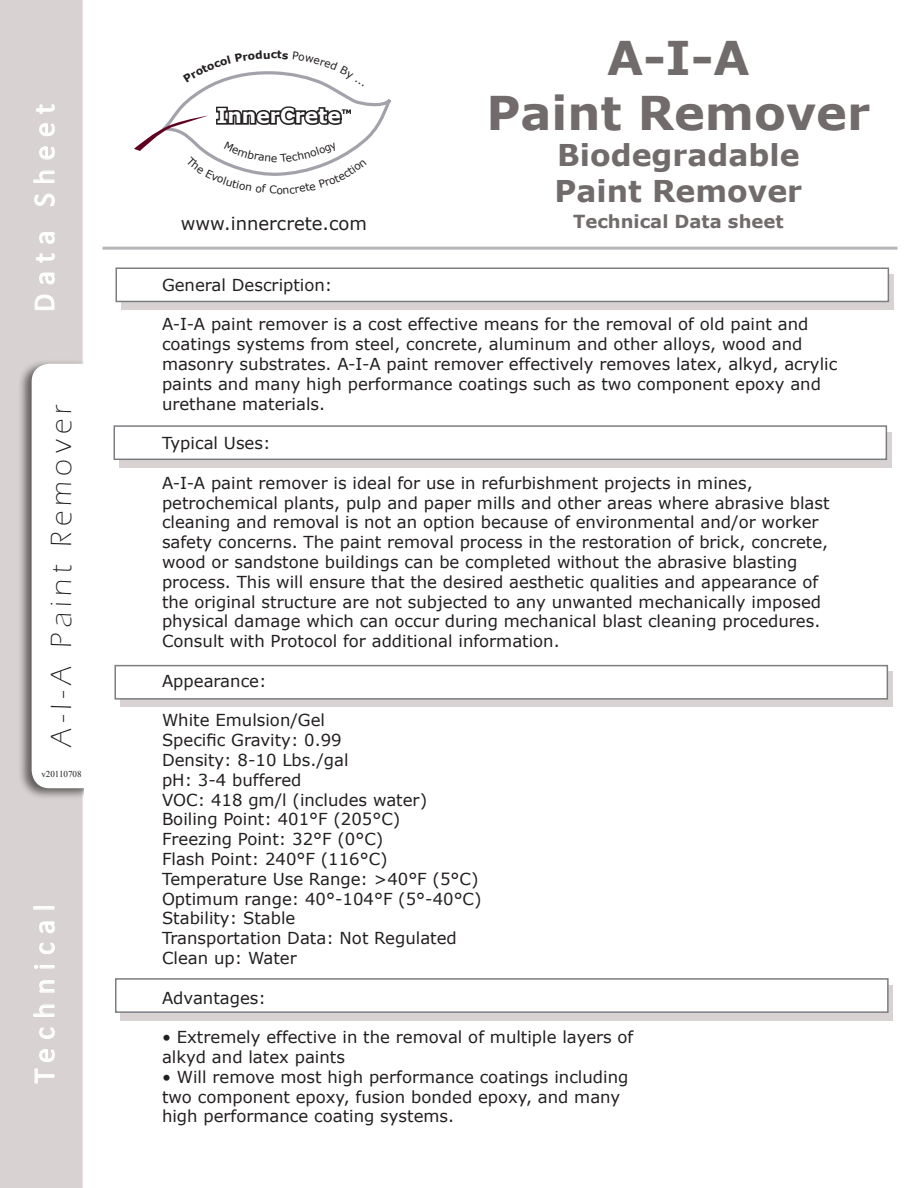
<style>
.page{position:relative;width:918px;height:1188px;background:#fff}
.page>*{position:absolute;margin:0;border:0;box-sizing:border-box;transform-origin:0 0}
.t1{font:700 46.5px "Verdana";color:#716c6b}
.t2{font:700 30px "Verdana";color:#716c6b}
.t3{font:30px "Calibri";letter-spacing:.28em;color:#fff}
.t4{font:300 30px "Eras ITC";letter-spacing:.18em;color:#231f20}
.t5{font:700 20.25px "Verdana";color:#fff}
.t6{font:18px "Verdana";color:#231f20}
.t7{font:700 18px "Verdana";color:#716c6b}
.t8{font:16.5px/19.8px "Verdana";color:#231f20}
.t9{font:9px "Times New Roman";color:#231f20}
.t10{font:700 6.15px "Verdana";color:#000}
</style>
<div class="page">
<div style="left:0;top:0;width:83px;height:1188px;background:#d8d3d2"></div>
<div style="left:18px;top:359px;width:91px;height:453px;background:#231f20;opacity:.65"></div>
<div style="left:32px;top:364px;width:68px;height:424px;background:#fff;border-radius:18px"></div>
<svg style="left:34px;top:1068px;width:21px;height:16px"></svg>
<svg style="left:39px;top:1049px;width:16px;height:13px"></svg>
<svg style="left:39px;top:1027px;width:16px;height:12px"></svg>
<svg style="left:33px;top:1004px;width:22px;height:13px"></svg>
<svg style="left:39px;top:980px;width:16px;height:13px"></svg>
<svg style="left:34px;top:965px;width:21px;height:4px"></svg>
<svg style="left:39px;top:943px;width:16px;height:11px"></svg>
<svg style="left:39px;top:921px;width:16px;height:13px"></svg>
<svg style="left:33px;top:906px;width:22px;height:4px"></svg>
<svg style="left:34px;top:294px;width:21px;height:16px"></svg>
<svg style="left:39px;top:272px;width:16px;height:13px"></svg>
<svg style="left:36px;top:253px;width:19px;height:10px"></svg>
<svg style="left:39px;top:232px;width:16px;height:12px"></svg>
<svg style="left:34px;top:193px;width:21px;height:14px"></svg>
<svg style="left:33px;top:170px;width:22px;height:13px"></svg>
<svg style="left:39px;top:146px;width:16px;height:14px"></svg>
<svg style="left:39px;top:123px;width:16px;height:14px"></svg>
<svg style="left:36px;top:104px;width:19px;height:10px"></svg>
<div style="left:85px;top:346px;width:29px;height:478px;background:#fff"></div>
<div style="left:121px;top:985px;width:772px;height:36px;background:#d8d3d2"></div>
<div style="left:115px;top:978px;width:774px;height:35px;background:#fff;border:2px solid #7b7d80"></div>
<div style="left:120px;top:671px;width:772px;height:36px;background:#d8d3d2"></div>
<div style="left:114px;top:665px;width:774px;height:35px;background:#fff;border:2px solid #7b7d80"></div>
<div style="left:119px;top:432px;width:772px;height:36px;background:#d8d3d2"></div>
<div style="left:113px;top:425px;width:774px;height:35px;background:#fff;border:2px solid #7b7d80"></div>
<div style="left:121px;top:274px;width:773px;height:36px;background:#d8d3d2"></div>
<div style="left:116px;top:267px;width:773px;height:35px;background:#fff;border:2px solid #7b7d80"></div>
<hr style="left:103px;top:247px;width:795px;height:3px;background:#b5b6ba">
<svg style="left:134px;top:71px;width:257px;height:105px"></svg>
<p class="t3" style="left:25px;top:312px;width:210px;rotate:-90deg">Data Sheet</p>
<p class="t4" style="left:45px;top:747px;width:344px;rotate:-90deg">A-I-A Paint Remover</p>
<p class="t9" style="left:41px;top:768px;width:42px">v20110708</p>
<p class="t3" style="left:25px;top:1083px;width:180px;rotate:-90deg">Technical</p>
<p class="t5" style="left:216px;top:101px;width:126px">InnerCrete</p>
<p class="t10" style="left:342px;top:108px;width:11px">TM</p>
<p class="t1" style="left:607px;top:25px;width:144px">A-I-A</p>
<p class="t1" style="left:486px;top:81px;width:385px">Paint Remover</p>
<p class="t2" style="left:557px;top:134px;width:244px">Biodegradable</p>
<p class="t2" style="left:555px;top:170px;width:249px">Paint Remover</p>
<p class="t6" style="left:181px;top:211px;width:188px">www.innercrete.com</p>
<p class="t7" style="left:573px;top:209px;width:212px">Technical Data sheet</p>
<p class="t8" style="left:162px;top:275px;width:172px">General Description:</p>
<p class="t8" style="left:162px;top:314px;width:677px">A-I-A paint remover is a cost effective means for the removal of old paint and coatings systems from steel, concrete, aluminum and other alloys, wood and masonry substrates. A-I-A paint remover effectively removes latex, alkyd, acrylic paints and many high performance coatings such as two component epoxy and urethane materials.</p>
<p class="t8" style="left:162px;top:433px;width:110px">Typical Uses:</p>
<p class="t8" style="left:162px;top:473px;width:669px">A-I-A paint remover is ideal for use in refurbishment projects in mines, petrochemical plants, pulp and paper mills and other areas where abrasive blast cleaning and removal is not an option because of environmental and/or worker safety concerns. The paint removal process in the restoration of brick, concrete, wood or sandstone buildings can be completed without the abrasive blasting process. This will ensure that the desired aesthetic qualities and appearance of the original structure are not subjected to any unwanted mechanically imposed physical damage which can occur during mechanical blast cleaning procedures.<br>Consult with Protocol for additional information.</p>
<p class="t8" style="left:162px;top:671px;width:106px">Appearance:</p>
<p class="t8" style="left:162px;top:710px;width:165px">White Emulsion/Gel</p>
<p class="t8" style="left:162px;top:730px;width:181px">Specific Gravity: 0.99</p>
<p class="t8" style="left:162px;top:750px;width:188px">Density: 8-10 Lbs./gal</p>
<p class="t8" style="left:162px;top:770px;width:141px">pH: 3-4 buffered</p>
<p class="t8" style="left:162px;top:790px;width:267px">VOC: 418 gm/l (includes water)</p>
<p class="t8" style="left:162px;top:809px;width:240px">Boiling Point: 401°F (205°C)</p>
<p class="t8" style="left:162px;top:829px;width:223px">Freezing Point: 32°F (0°C)</p>
<p class="t8" style="left:162px;top:849px;width:227px">Flash Point: 240°F (116°C)</p>
<p class="t8" style="left:162px;top:869px;width:318px">Temperature Use Range: &gt;40°F (5°C)</p>
<p class="t8" style="left:162px;top:889px;width:321px">Optimum range: 40°-104°F (5°-40°C)</p>
<p class="t8" style="left:162px;top:908px;width:135px">Stability: Stable</p>
<p class="t8" style="left:162px;top:928px;width:296px">Transportation Data: Not Regulated</p>
<p class="t8" style="left:162px;top:948px;width:136px">Clean up: Water</p>
<p class="t8" style="left:162px;top:988px;width:105px">Advantages:</p>
<p class="t8" style="left:162px;top:1027px;width:473px">• Extremely effective in the removal of multiple layers of</p>
<p class="t8" style="left:162px;top:1047px;width:185px">alkyd and latex paints</p>
<p class="t8" style="left:162px;top:1067px;width:468px">• Will remove most high performance coatings including</p>
<p class="t8" style="left:162px;top:1087px;width:460px">two component epoxy, fusion bonded epoxy, and many</p>
<p class="t8" style="left:162px;top:1106px;width:294px">high performance coating systems.</p>
</div>
